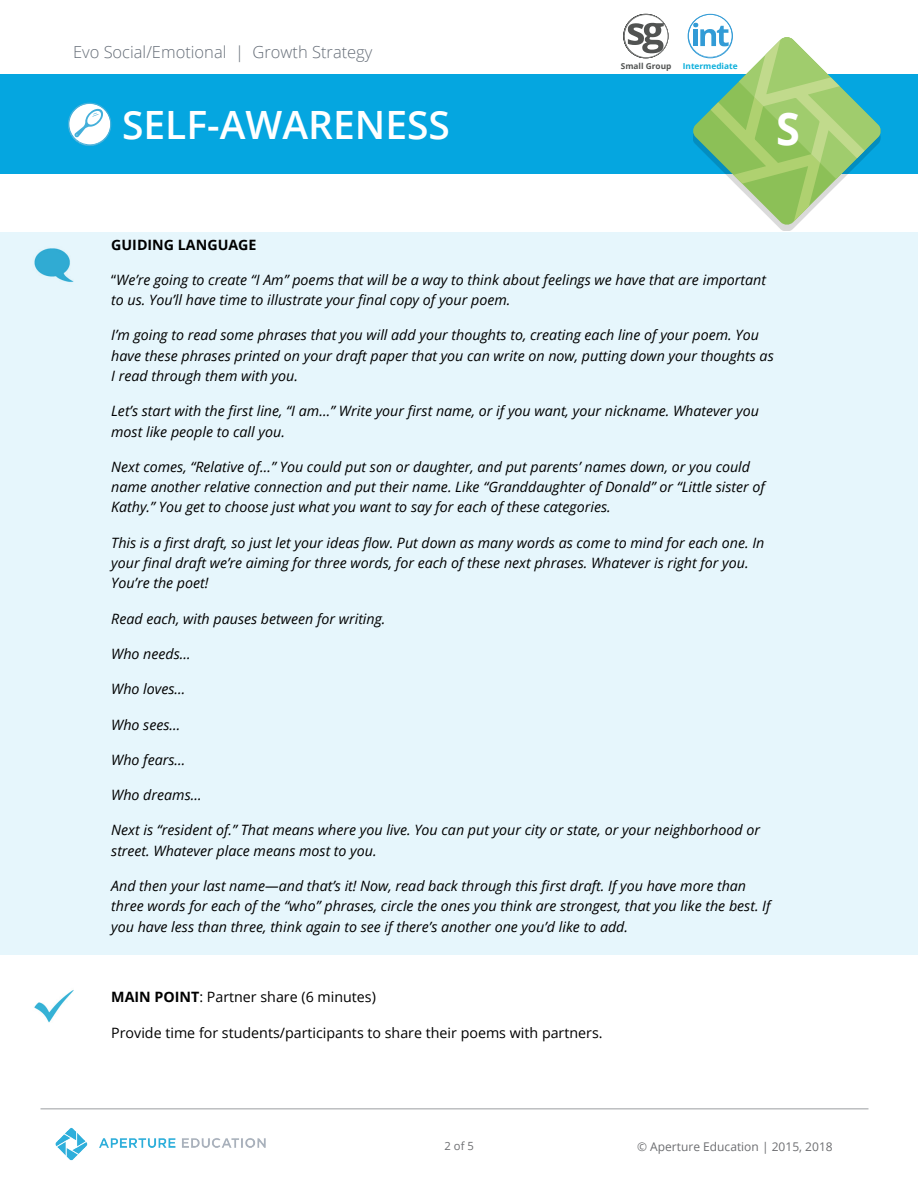
<style>
.page{position:relative;width:918px;height:1188px;background:#fff}
.page>*{position:absolute;margin:0;border:0;box-sizing:border-box;transform-origin:0 0}
.t1{font:700 45px "Open Sans";color:#fff;scale:.96 1}
.t2{font:600 39px "Open Sans";color:#fff}
.t3{font:300 16.5px "Open Sans";color:#666e78}
.t4{font:italic 14.25px/20.2px "Open Sans";color:#000}
.t5{font:14.25px "Open Sans";color:#000}
.t6{font:700 14.25px "Open Sans";color:#000}
.t7{font:12px "Open Sans";color:#6d6e71}
.t8{font:11.25px "Open Sans";color:#6d6e71}
.t9{font:700 8.1px "Open Sans";color:#0cafdb}
.t10{font:700 8.1px "Open Sans";color:#515352}
.s1{font-style:inherit}
.s2{font-style:normal}
.s3{font-weight:700}
</style>
<div class="page">
<img style="left:55px;top:1127px;width:211px;height:34px">
<hr style="left:40px;top:1108px;width:828px;height:2px;background:#bcbec0">
<div style="left:0;top:74px;width:918px;height:100px;background:#05a6e0"></div>
<div style="left:693px;top:43px;width:188px;height:188px;background:#000;opacity:.15"></div>
<svg style="left:68px;top:103px;width:43px;height:43px"></svg>
<div style="left:0;top:232px;width:918px;height:723px;background:#e6f6fc"></div>
<img style="left:34px;top:248px;width:40px;height:34px">
<img style="left:34px;top:990px;width:40px;height:33px">
<svg style="left:623px;top:13px;width:46px;height:46px"></svg>
<svg style="left:688px;top:14px;width:193px;height:212px"></svg>
<p class="t3" style="left:73px;top:40px;width:301px">Evo Social/Emotional | Growth Strategy</p>
<p class="t10" style="left:621px;top:60px;width:52px">Small Group</p>
<p class="t9" style="left:683px;top:60px;width:56px">Intermediate</p>
<h2 class="t2" style="left:122px;top:98px;width:329px">SELF-AWAR<span class="s1">E</span>NESS</h2>
<h1 class="t1" style="left:776px;top:97px;width:26px">S</h1>
<p class="t6" style="left:111px;top:234px;width:147px">GUIDING LANGUAGE</p>
<p class="t4" style="left:111px;top:269px;width:656px"><span class="s2">“</span>We’re going to create “I Am” poems that will be a way to think about feelings we have that are important to us. You’ll have time to illustrate your final copy of your poem.</p>
<p class="t4" style="left:111px;top:325px;width:664px">I’m going to read some phrases that you will add your thoughts to, creating each line of your poem. You have these phrases printed on your draft paper that you can write on now, putting down your thoughts as<br>I read through them with you.</p>
<p class="t4" style="left:111px;top:401px;width:649px">Let’s start with the first line, “I am…” Write your first name, or if you want, your nickname. Whatever you most like people to call you.</p>
<p class="t4" style="left:111px;top:456px;width:655px">Next comes, “Relative of…” You could put son or daughter, and put parents’ names down, or you could name another relative connection and put their name. Like “Granddaughter of Donald” or “Little sister of<br>Kathy.” You get to choose just what you want to say for each of these categories.</p>
<p class="t4" style="left:111px;top:532px;width:655px">This is a first draft, so just let your ideas flow. Put down as many words as come to mind for each one. In your final draft we’re aiming for three words, for each of these next phrases. Whatever is right for you.<br>You’re the poet!</p>
<p class="t4" style="left:111px;top:608px;width:276px">Read each, with pauses between for writing.</p>
<p class="t4" style="left:111px;top:643px;width:81px">Who needs…</p>
<p class="t4" style="left:111px;top:679px;width:76px">Who loves…</p>
<p class="t4" style="left:111px;top:714px;width:71px">Who sees…</p>
<p class="t4" style="left:111px;top:749px;width:76px">Who fears…</p>
<p class="t4" style="left:111px;top:784px;width:92px">Who dreams…</p>
<p class="t4" style="left:111px;top:820px;width:650px">Next is “resident of.” That means where you live. You can put your city or state, or your neighborhood or street. Whatever place means most to you.</p>
<p class="t4" style="left:111px;top:875px;width:661px">And then your last name—and that’s it! Now, read back through this first draft. If you have more than three words for each of the “who” phrases, circle the ones you think are strongest, that you like the best. If you have less than three, think again to see if there’s another one you’d like to add.</p>
<p class="t5" style="left:111px;top:987px;width:266px"><span class="s3">MAIN POINT</span>: Partner share (6 minutes)</p>
<p class="t5" style="left:111px;top:1023px;width:493px">Provide time for students/participants to share their poems with partners.</p>
<p class="t8" style="left:445px;top:1138px;width:31px">2 of 5</p>
<p class="t7" style="left:637px;top:1138px;width:197px">© Aperture Education | 2015, 2018</p>
</div>
